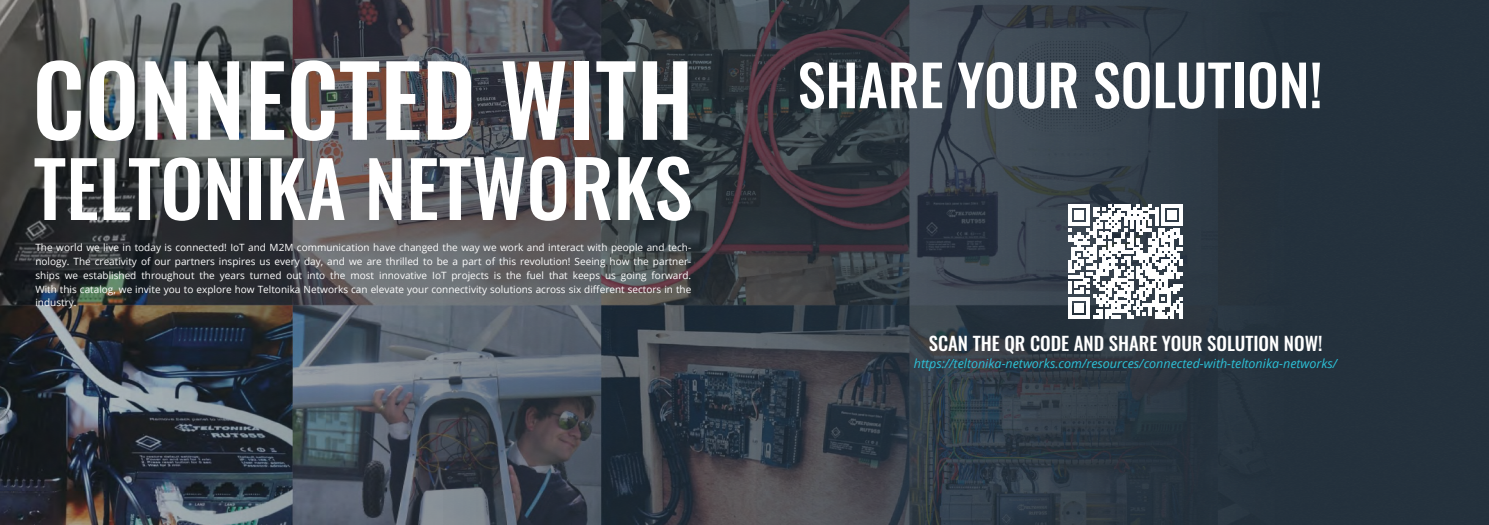
<style>
.page{position:relative;width:1489px;height:525px;background:#fff}
.page>*{position:absolute;margin:0;border:0;box-sizing:border-box;transform-origin:0 0}
.t1{font:500 96.88px "Oswald";color:#fff}
.t2{font:500 76.25px "Oswald";color:#fff}
.t3{font:500 56.25px "Oswald";color:#fff}
.t4{font:500 18.75px "Oswald";color:#fff}
.t5{font:italic 12.5px "Open Sans";color:#2cc1d7}
.t6{font:10px/13.8px "Open Sans";color:#fff;text-align:justify}
.s1{font-size:77.5px}
</style>
<div class="page">
<img style="left:0;top:0;width:1488px;height:524px">
<svg style="left:1068px;top:204px;width:114px;height:114px"></svg>
<hr style="left:1179px;top:303px;width:3px;height:15px;background:#fff">
<h1 class="t1" style="left:32px;top:50px;width:662px">CONNECTED WITH</h1>
<h2 class="t2" style="left:34px;top:149px;width:660px">TELTONIKA NET<span class="s1">WORKS</span></h2>
<p class="t6" style="left:35px;top:240px;width:657px">The world we live in today is connected! IoT and M2M communication have changed the way we work and interact with people and tech&shy;nology. The creativity of our partners inspires us every day, and we are thrilled to be a part of this revolution! Seeing how the partner&shy;ships we established throughout the years turned out into the most innovative IoT projects is the fuel that keeps us going forward.<br>With this catalog, we invite you to explore how Teltonika Networks can elevate your connectivity solutions across six different sectors in the industry.</p>
<h3 class="t3" style="left:797px;top:56px;width:526px">SHARE YOUR SOLUTION!</h3>
<h3 class="t4" style="left:928px;top:333px;width:395px">SCAN THE QR CODE AND SHARE YOUR SOLUTION NOW!</h3>
<p class="t5" style="left:913px;top:354px;width:425px">https://teltonika-networks.com/resources/connected-with-teltonika-networks/</p>
</div>
